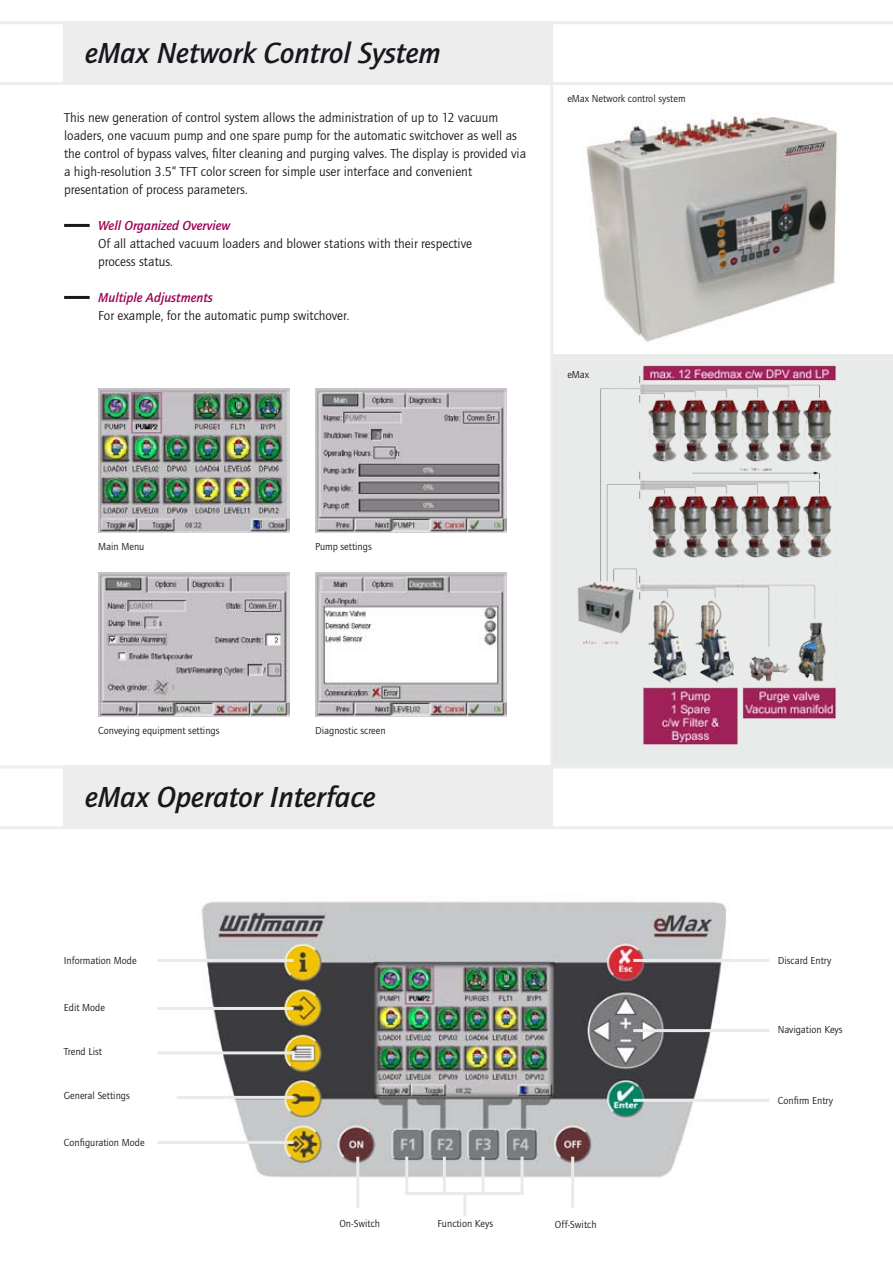
<style>
.page{position:relative;width:893px;height:1263px;background:#fff}
.page>*{position:absolute;margin:0;border:0;box-sizing:border-box;transform-origin:0 0}
.t1{font:italic 500 30px "Quay Sans";color:#1a171c}
.t2{font:13.5px/18px "Quay Sans";color:#1a171c}
.t3{font:italic 500 13.5px "Quay Sans";color:#9e0054}
.t4{font:10.5px "Quay Sans";color:#1a171c}
</style>
<div class="page">
<div style="left:553px;top:354px;width:340px;height:412px;background:#e9eaea"></div>
<img style="left:577px;top:365px;width:259px;height:380px">
<img style="left:587px;top:115px;width:250px;height:227px">
<svg style="left:0;top:765px;width:893px;height:64px"></svg>
<hr style="left:550px;top:81px;width:3px;height:686px;background:#ededee">
<hr style="left:64px;top:224px;width:26px;height:3px;background:#1a171c">
<hr style="left:64px;top:296px;width:26px;height:3px;background:#1a171c">
<img style="left:98px;top:388px;width:191px;height:144px">
<img style="left:315px;top:388px;width:191px;height:144px">
<img style="left:98px;top:573px;width:191px;height:144px">
<img style="left:315px;top:573px;width:191px;height:144px">
<hr style="left:551px;top:358px;width:342px;height:3px;background:#ededee">
<img style="left:201px;top:901px;width:526px;height:283px">
<hr style="left:157px;top:959px;width:137px;height:3px;background:#e9eaea">
<hr style="left:157px;top:1007px;width:137px;height:3px;background:#e9eaea">
<hr style="left:157px;top:1051px;width:137px;height:3px;background:#e9eaea">
<hr style="left:177px;top:1096px;width:117px;height:3px;background:#e9eaea">
<hr style="left:157px;top:1141px;width:137px;height:3px;background:#e9eaea">
<hr style="left:633px;top:959px;width:136px;height:3px;background:#e9eaea">
<hr style="left:633px;top:1029px;width:136px;height:3px;background:#e9eaea">
<hr style="left:633px;top:1099px;width:136px;height:3px;background:#e9eaea">
<hr style="left:405px;top:1192px;width:118px;height:3px;background:#e9eaea">
<hr style="left:521px;top:1157px;width:3px;height:37px;background:#e9eaea">
<hr style="left:481px;top:1157px;width:3px;height:37px;background:#e9eaea">
<hr style="left:443px;top:1157px;width:3px;height:38px;background:#e9eaea">
<hr style="left:405px;top:1157px;width:3px;height:38px;background:#e9eaea">
<hr style="left:571px;top:1157px;width:3px;height:51px;background:#e9eaea">
<hr style="left:356px;top:1157px;width:3px;height:51px;background:#e9eaea">
<hr style="left:463px;top:1193px;width:3px;height:23px;background:#e9eaea">
<svg style="left:0;top:21px;width:893px;height:64px"></svg>
<h1 class="t1" style="left:85px;top:36px;width:357px">eMax Network Control System</h1>
<p class="t2" style="left:64px;top:109px;width:463px">This new generation of control system allows the administration of up to 12 vacuum loaders, one vacuum pump and one spare pump for the automatic switchover as well as the control of bypass valves, filter cleaning and purging valves. The display is provided via a high-resolution 3.5“ TFT color screen for simple user interface and convenient presentation of process parameters.</p>
<p class="t3" style="left:98px;top:218px;width:134px">Well Organized Overview</p>
<p class="t2" style="left:98px;top:235px;width:375px">Of all attached vacuum loaders and blower stations with their respective process status.</p>
<p class="t3" style="left:98px;top:290px;width:116px">Multiple Adjustments</p>
<p class="t2" style="left:98px;top:307px;width:253px">For example, for the automatic pump switchover.</p>
<p class="t4" style="left:567px;top:93px;width:120px">eMax Network control system</p>
<p class="t4" style="left:567px;top:369px;width:23px">eMax</p>
<p class="t4" style="left:98px;top:541px;width:48px">Main Menu</p>
<p class="t4" style="left:315px;top:541px;width:58px">Pump settings</p>
<p class="t4" style="left:98px;top:725px;width:123px">Conveying equipment settings</p>
<p class="t4" style="left:315px;top:725px;width:72px">Diagnostic screen</p>
<h1 class="t1" style="left:85px;top:780px;width:292px">eMax Operator Interface</h1>
<p class="t4" style="left:64px;top:954px;width:74px">Information Mode</p>
<p class="t4" style="left:64px;top:1002px;width:43px">Edit Mode</p>
<p class="t4" style="left:64px;top:1045px;width:40px">Trend List</p>
<p class="t4" style="left:64px;top:1089px;width:67px">General Settings</p>
<p class="t4" style="left:64px;top:1137px;width:82px">Configuration Mode</p>
<p class="t4" style="left:339px;top:1218px;width:42px">On-Switch</p>
<p class="t4" style="left:438px;top:1218px;width:57px">Function Keys</p>
<p class="t4" style="left:555px;top:1218px;width:43px">Off-Switch</p>
<p class="t4" style="left:778px;top:954px;width:55px">Discard Entry</p>
<p class="t4" style="left:778px;top:1024px;width:66px">Navigation Keys</p>
<p class="t4" style="left:778px;top:1095px;width:57px">Confirm Entry</p>
</div>
